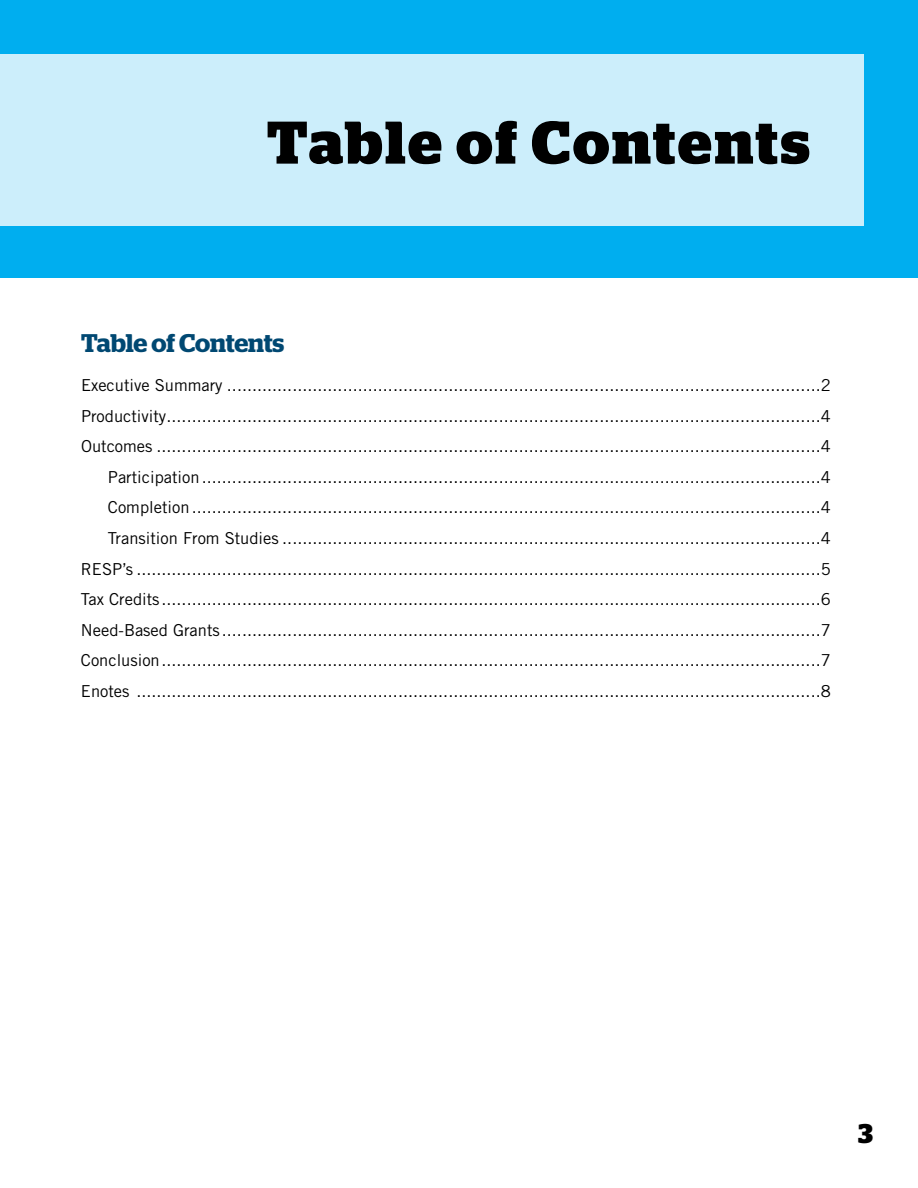
<style>
.page{position:relative;width:918px;height:1188px;background:#fff}
.page>*{position:absolute;margin:0;border:0;box-sizing:border-box;transform-origin:0 0}
.t1{font:700 60px "Stag";letter-spacing:.045em;color:#000}
.t2{font:700 27px "Stag";color:#000}
.t3{font:600 25.5px "Stag";letter-spacing:-.005em;color:#004872}
.t4{font:16.5px/30.6px "Trade Gothic";color:#000;text-align:right}
</style>
<div class="page">
<div style="left:0;top:0;width:918px;height:278px;background:#00aeef"></div>
<div style="left:0;top:55px;width:864px;height:171px;background:#cceefb"></div>
<h1 class="t1" style="left:267px;top:108px;width:545px">Table of Contents</h1>
<h3 class="t3" style="left:81px;top:328px;width:205px">Table of Contents</h3>
<p class="t4" style="left:81px;top:370px;width:752px">Executive Summary ......................................................................................................................2<br>Productivity..................................................................................................................................4<br>Outcomes ....................................................................................................................................4<br>Participation...........................................................................................................................4<br>Completion.............................................................................................................................4<br>Transition From Studies ...........................................................................................................4<br>RESP’s ........................................................................................................................................5<br>Tax Credits ...................................................................................................................................6<br>Need-Based Grants .......................................................................................................................7<br>Conclusion...................................................................................................................................7<br>Enotes ........................................................................................................................................8</p>
<h2 class="t2" style="left:858px;top:1118px;width:16px">3</h2>
</div>
